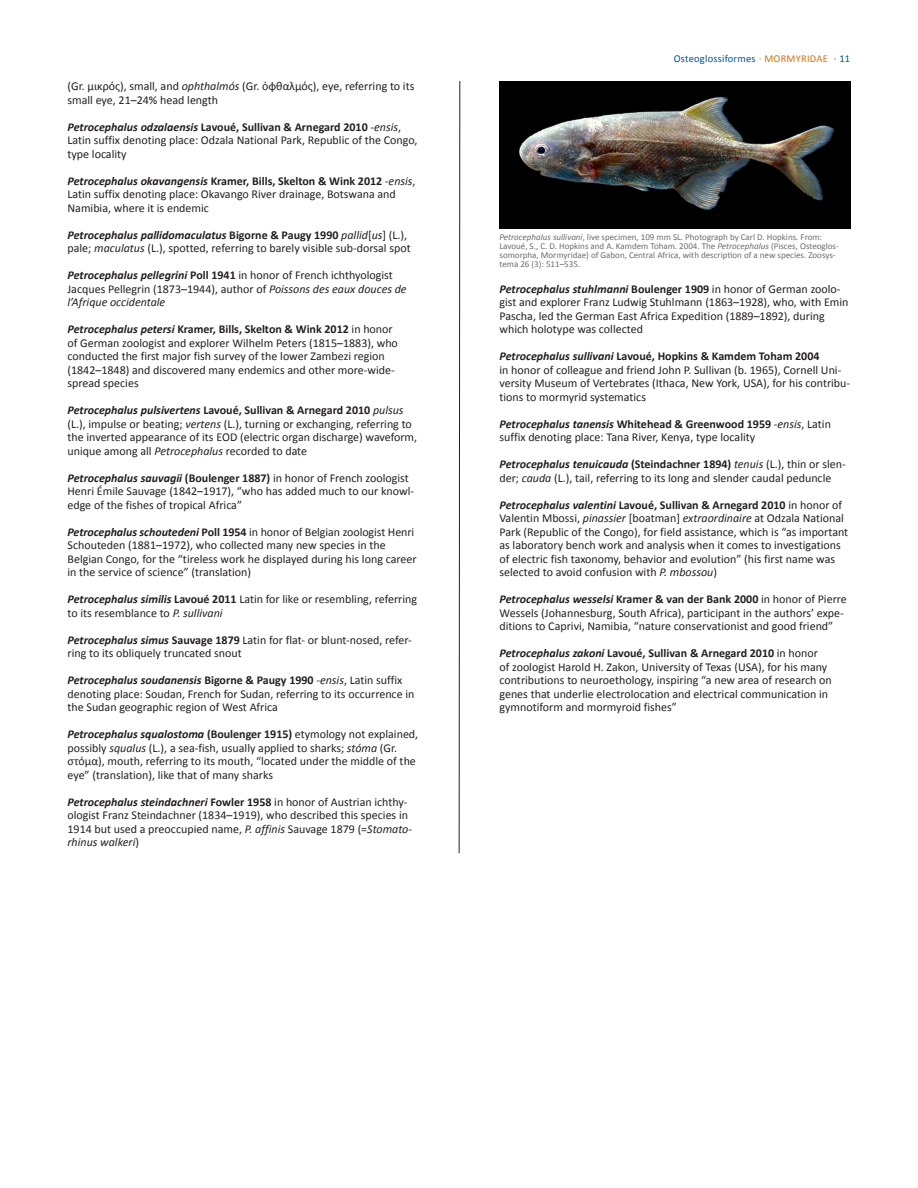
<style>
.page{position:relative;width:918px;height:1188px;background:#fff}
.page>*{position:absolute;margin:0;border:0;box-sizing:border-box;transform-origin:0 0}
.t1{font:12px/13.5px "Calibri";color:#231f20}
.t2{font:700 12px "Calibri";color:#231f20}
.t3{font:10.5px "Calibri";letter-spacing:.02em;color:#00558f}
.t4{font:9px/9px "Calibri";color:#6c6d70}
.s1{font-style:italic}
.s2{font-weight:700;font-style:italic}
.s3{font-weight:700}
.s4{color:#cd7317}
</style>
<div class="page">
<svg style="left:458px;top:81px;width:3px;height:773px"></svg>
<img style="left:500px;top:81px;width:350px;height:148px">
<p class="t1" style="left:68px;top:79px;width:348px">(Gr. μικρός), small, and <span class="s1">ophthalmós</span> (Gr. ὀφθαλμός), eye, referring to its small eye, 21–24% head length</p>
<p class="t1" style="left:68px;top:119px;width:352px"><span class="s2">Petrocephalus odzalaensis</span> <span class="s3">Lavoué, Sullivan &amp; Arnegard 2010</span> -<span class="s1">ensis</span>,<br>Latin suffix denoting place: Odzala National Park, Republic of the Congo, type locality</p>
<p class="t1" style="left:68px;top:173px;width:350px"><span class="s2">Petrocephalus okavangensis</span> <span class="s3">Kramer, Bills, Skelton &amp; Wink 2012</span> -<span class="s1">ensis</span>,<br>Latin suffix denoting place: Okavango River drainage, Botswana and<br>Namibia, where it is endemic</p>
<p class="t1" style="left:68px;top:227px;width:345px"><span class="s2">Petrocephalus pallidomaculatus</span> <span class="s3">Bigorne &amp; Paugy 1990</span> <span class="s1">pallid</span>[<span class="s1">us</span>] (L.), pale; <span class="s1">maculatus</span> (L.), spotted, referring to barely visible sub-dorsal spot</p>
<p class="t1" style="left:68px;top:268px;width:341px"><span class="s2">Petrocephalus pellegrini</span> <span class="s3">Poll 1941</span> in honor of French ichthyologist<br>Jacques Pellegrin (1873–1944), author of <span class="s1">Poissons des eaux douces de l’Afrique occidentale</span></p>
<p class="t1" style="left:68px;top:322px;width:332px"><span class="s2">Petrocephalus petersi</span> <span class="s3">Kramer, Bills, Skelton &amp; Wink 2012</span> in honor of German zoologist and explorer Wilhelm Peters (1815–1883), who conducted the first major fish survey of the lower Zambezi region (1842–1848) and discovered many endemics and other more-wide&shy;spread species</p>
<p class="t1" style="left:68px;top:403px;width:351px"><span class="s2">Petrocephalus pulsivertens</span> <span class="s3">Lavoué, Sullivan &amp; Arnegard 2010</span> <span class="s1">pulsus </span>(L.), impulse or beating; <span class="s1">vertens</span> (L.), turning or exchanging, referring to the inverted appearance of its EOD (electric organ discharge) waveform, unique among all <span class="s1">Petrocephalus</span> recorded to date</p>
<p class="t1" style="left:68px;top:470px;width:348px"><span class="s2">Petrocephalus sauvagii</span> <span class="s3">(Boulenger 1887)</span> in honor of French zoologist<br>Henri Émile Sauvage (1842–1917), “who has added much to our knowl&shy;edge of the fishes of tropical Africa”</p>
<p class="t1" style="left:68px;top:524px;width:351px"><span class="s2">Petrocephalus schoutedeni</span> <span class="s3">Poll 1954</span> in honor of Belgian zoologist Henri Schouteden (1881–1972), who collected many new species in the Belgian Congo, for the “tireless work he displayed during his long career in the service of science” (translation)</p>
<p class="t1" style="left:68px;top:592px;width:351px"><span class="s2">Petrocephalus similis</span> <span class="s3">Lavoué 2011</span> Latin for like or resembling, referring to its resemblance to <span class="s1">P. sullivani</span></p>
<p class="t1" style="left:68px;top:632px;width:346px"><span class="s2">Petrocephalus simus</span> <span class="s3">Sauvage 1879</span> Latin for flat- or blunt-nosed, refer&shy;ring to its obliquely truncated snout</p>
<p class="t1" style="left:68px;top:673px;width:348px"><span class="s2">Petrocephalus soudanensis</span> <span class="s3">Bigorne &amp; Paugy 1990</span> -<span class="s1">ensis</span>, Latin suffix denoting place: Soudan, French for Sudan, referring to its occurrence in the Sudan geographic region of West Africa</p>
<p class="t1" style="left:68px;top:727px;width:352px"><span class="s2">Petrocephalus squalostoma</span> <span class="s3">(Boulenger 1915)</span> etymology not explained, possibly <span class="s1">squalus</span> (L.), a sea-fish, usually applied to sharks; <span class="s1">stóma</span> (Gr. στόμα), mouth, referring to its mouth, “located under the middle of the eye” (translation), like that of many sharks</p>
<p class="t1" style="left:68px;top:794px;width:346px"><span class="s2">Petrocephalus steindachneri</span> <span class="s3">Fowler 1958</span> in honor of Austrian ichthy&shy;ologist Franz Steindachner (1834–1919), who described this species in 1914 but used a preoccupied name, <span class="s1">P. affinis</span> Sauvage 1879 (=<span class="s1">Stomato&shy;rhinus walkeri</span>)</p>
<p class="t3" style="left:674px;top:51px;width:178px">Osteoglossiformes <span class="s4">· MORMYRIDAE</span> · 11</p>
<p class="t4" style="left:500px;top:233px;width:341px"><span class="s1">Petrocephalus sullivani</span>, live specimen, 109 mm SL. Photograph by Carl D. Hopkins. From:<br>Lavoué, S., C. D. Hopkins and A. Kamdem Toham. 2004. The <span class="s1">Petrocephalus</span> (Pisces, Osteoglos&shy;somorpha, Mormyridae) of Gabon, Central Africa, with description of a new species. Zoosys&shy;tema 26 (3): 511–535.</p>
<p class="t1" style="left:500px;top:282px;width:351px"><span class="s2">Petrocephalus stuhlmanni</span> <span class="s3">Boulenger 1909</span> in honor of German zoolo&shy;gist and explorer Franz Ludwig Stuhlmann (1863–1928), who, with Emin Pascha, led the German East Africa Expedition (1889–1892), during which holotype was collected</p>
<p class="t2" style="left:500px;top:348px;width:322px"><span class="s1">Petrocephalus sullivani</span> Lavoué, Hopkins &amp; Kamdem Toham 2004</p>
<p class="t1" style="left:500px;top:363px;width:352px">in honor of colleague and friend John P. Sullivan (b. 1965), Cornell Uni&shy;versity Museum of Vertebrates (Ithaca, New York, USA), for his contribu&shy;tions to mormyrid systematics</p>
<p class="t1" style="left:500px;top:417px;width:333px"><span class="s2">Petrocephalus tanensis</span> <span class="s3">Whitehead &amp; Greenwood 1959</span> -<span class="s1">ensis</span>, Latin suffix denoting place: Tana River, Kenya, type locality</p>
<p class="t1" style="left:500px;top:457px;width:348px"><span class="s2">Petrocephalus tenuicauda</span> <span class="s3">(Steindachner 1894)</span> <span class="s1">tenuis</span> (L.), thin or slen&shy;der; <span class="s1">cauda</span> (L.), tail, referring to its long and slender caudal peduncle</p>
<p class="t1" style="left:500px;top:498px;width:350px"><span class="s2">Petrocephalus valentini</span> <span class="s3">Lavoué, Sullivan &amp; Arnegard 2010</span> in honor of Valentin Mbossi, <span class="s1">pinassier</span> [boatman] <span class="s1">extraordinaire</span> at Odzala National Park (Republic of the Congo), for field assistance, which is “as important as laboratory bench work and analysis when it comes to investigations of electric fish taxonomy, behavior and evolution” (his first name was selected to avoid confusion with <span class="s1">P. mbossou</span>)</p>
<p class="t1" style="left:500px;top:592px;width:349px"><span class="s2">Petrocephalus wesselsi</span> <span class="s3">Kramer &amp; van der Bank 2000</span> in honor of Pierre<br>Wessels (Johannesburg, South Africa), participant in the authors’ expe&shy;ditions to Caprivi, Namibia, “nature conservationist and good friend”</p>
<p class="t1" style="left:500px;top:646px;width:334px"><span class="s2">Petrocephalus zakoni</span> <span class="s3">Lavoué, Sullivan &amp; Arnegard 2010</span> in honor<br>of zoologist Harold H. Zakon, University of Texas (USA), for his many contributions to neuroethology, inspiring “a new area of research on genes that underlie electrolocation and electrical communication in gymnotiform and mormyroid fishes”</p>
</div>
